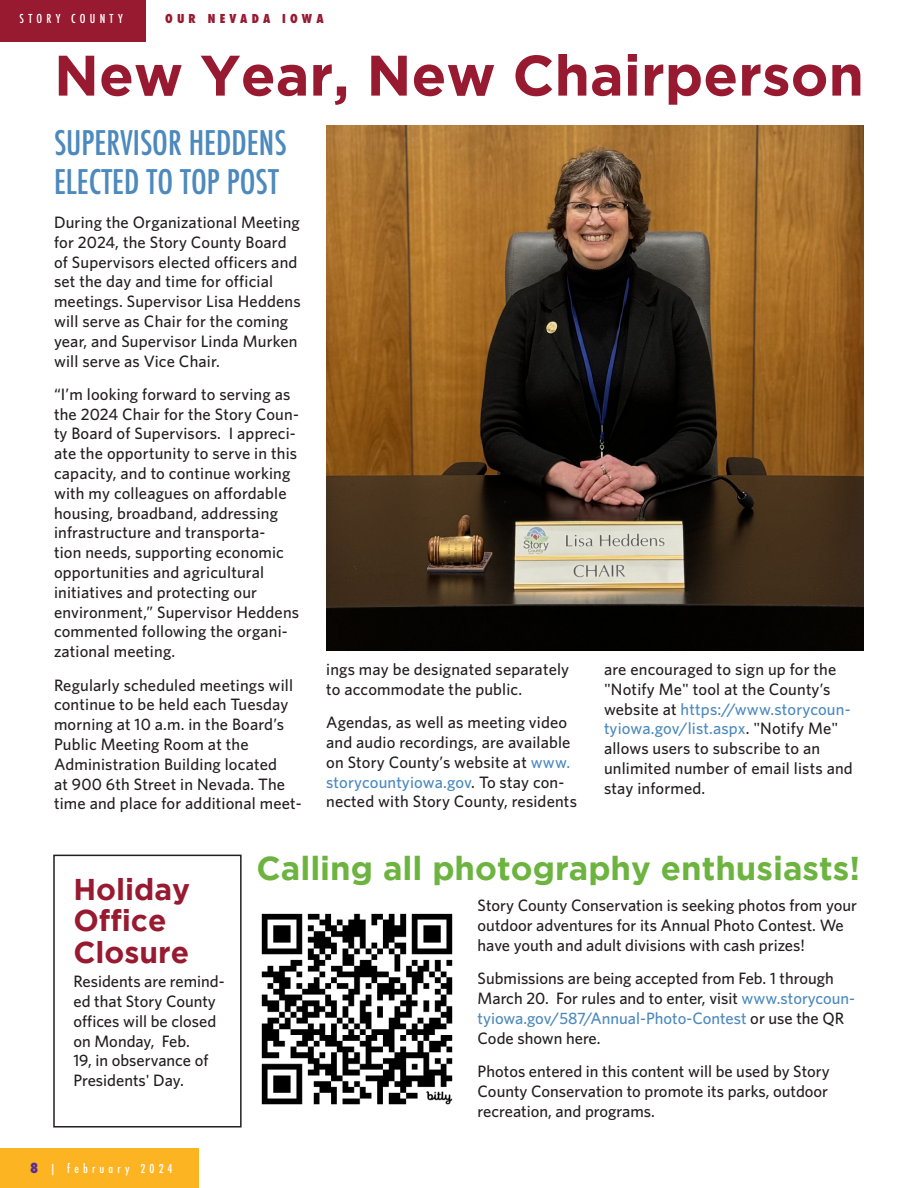
<style>
.page{position:relative;width:918px;height:1188px;background:#fff}
.page>*{position:absolute;margin:0;border:0;box-sizing:border-box;transform-origin:0 0}
.Headline{font:700 57px "Gotham";color:#981a31}
.Headline-2{font:700 33px "Gotham";color:#6cb43f}
.Subhead{font:500 condensed 33px/39.6px "Futura";color:#4c89bd}
.Headline-3{font:700 30px "Gotham";color:#981a31}
.t1{font:500 16.5px/19.8px "Whitney";letter-spacing:.01em;color:#231f20}
.t2{font:500 condensed 12px "Futura";letter-spacing:.35em;color:#fff}
.t3{font:800 condensed 12px "Futura";letter-spacing:.35em;color:#981a31}
.s1{color:#4a89be}
.s2{color:#4c89bd}
.s3{font-weight:800;font-size:13.5px;color:#5b2e91}
</style>
<div class="page">
<div style="left:0;top:1148px;width:199px;height:40px;background:#fcb423"></div>
<div style="left:0;top:0;width:145px;height:41px;background:#981a31"></div>
<img style="left:326px;top:125px;width:538px;height:525px">
<img style="left:261px;top:913px;width:192px;height:192px">
<div style="left:53px;top:855px;width:189px;height:273px;border:2px solid #231f20"></div>
<p class="t2" style="left:20px;top:11px;width:105px">STORY COUNTY</p>
<p class="t3" style="left:165px;top:10px;width:160px">OUR NEVADA IOWA</p>
<p class="Headline" style="left:54px;top:42px;width:812px">New Year, New Chairperson</p>
<p class="Subhead" style="left:54px;top:123px;width:234px">SUPERVISOR HEDDENS<br>ELECTED TO TOP POST</p>
<p class="t1" style="left:54px;top:212px;width:248px">During the Organizational Meeting for 2024, the Story County Board of Supervisors elected officers and set the day and time for official meetings. Supervisor Lisa Heddens will serve as Chair for the coming year, and Supervisor Linda Murken will serve as Vice Chair.</p>
<p class="t1" style="left:54px;top:384px;width:247px">“I’m looking forward to serving as the 2024 Chair for the Story Coun&shy;ty Board of Supervisors. I appreci&shy;ate the opportunity to serve in this capacity, and to continue working with my colleagues on affordable housing, broadband, addressing infrastructure and transporta-<br>tion needs, supporting economic opportunities and agricultural initiatives and protecting our environment,” Supervisor Heddens commented following the organi&shy;zational meeting.</p>
<p class="t1" style="left:54px;top:674px;width:249px">Regularly scheduled meetings will continue to be held each Tuesday morning at 10 a.m. in the Board’s<br>Public Meeting Room at the<br>Administration Building located<br>at 900 6th Street in Nevada. The time and place for additional meet-</p>
<p class="t1" style="left:326px;top:659px;width:245px">ings may be designated separately to accommodate the public.</p>
<p class="t1" style="left:326px;top:712px;width:252px">Agendas, as well as meeting video and audio recordings, are available on Story County’s website at <span class="s1">www. storycountyiowa.gov</span>. To stay con&shy;nected with Story County, residents</p>
<p class="t1" style="left:604px;top:659px;width:250px">are encouraged to sign up for the "Notify Me" tool at the County’s website at <span class="s2">https://www.storycoun&shy;tyiowa.gov/list.aspx</span>. "Notify Me" allows users to subscribe to an unlimited number of email lists and stay informed.</p>
<p class="Headline-3" style="left:73px;top:872px;width:118px">Holiday</p>
<p class="Headline-3" style="left:73px;top:903px;width:94px">Office</p>
<p class="Headline-3" style="left:73px;top:935px;width:117px">Closure</p>
<p class="t1" style="left:73px;top:971px;width:153px">Residents are remind&shy;ed that Story County offices will be closed on Monday, Feb.<br>19, in observance of<br>Presidents' Day.</p>
<p class="t2" style="left:30px;top:1161px;width:144px"><span class="s3">8</span> | february 2024</p>
<p class="Headline-2" style="left:256px;top:850px;width:605px">Calling all photography enthusiasts!</p>
<p class="t1" style="left:478px;top:895px;width:381px">Story County Conservation is seeking photos from your outdoor adventures for its Annual Photo Contest. We have youth and adult divisions with cash prizes!</p>
<p class="t1" style="left:478px;top:968px;width:379px">Submissions are being accepted from Feb. 1 through March 20. For rules and to enter, visit <span class="s2">www.storycoun&shy;tyiowa.gov/587/Annual-Photo-Contest</span> or use the QR Code shown here.</p>
<p class="t1" style="left:478px;top:1061px;width:354px;text-align:justify">Photos entered in this content will be used by Story County Conservation to promote its parks, outdoor recreation, and programs.</p>
</div>
